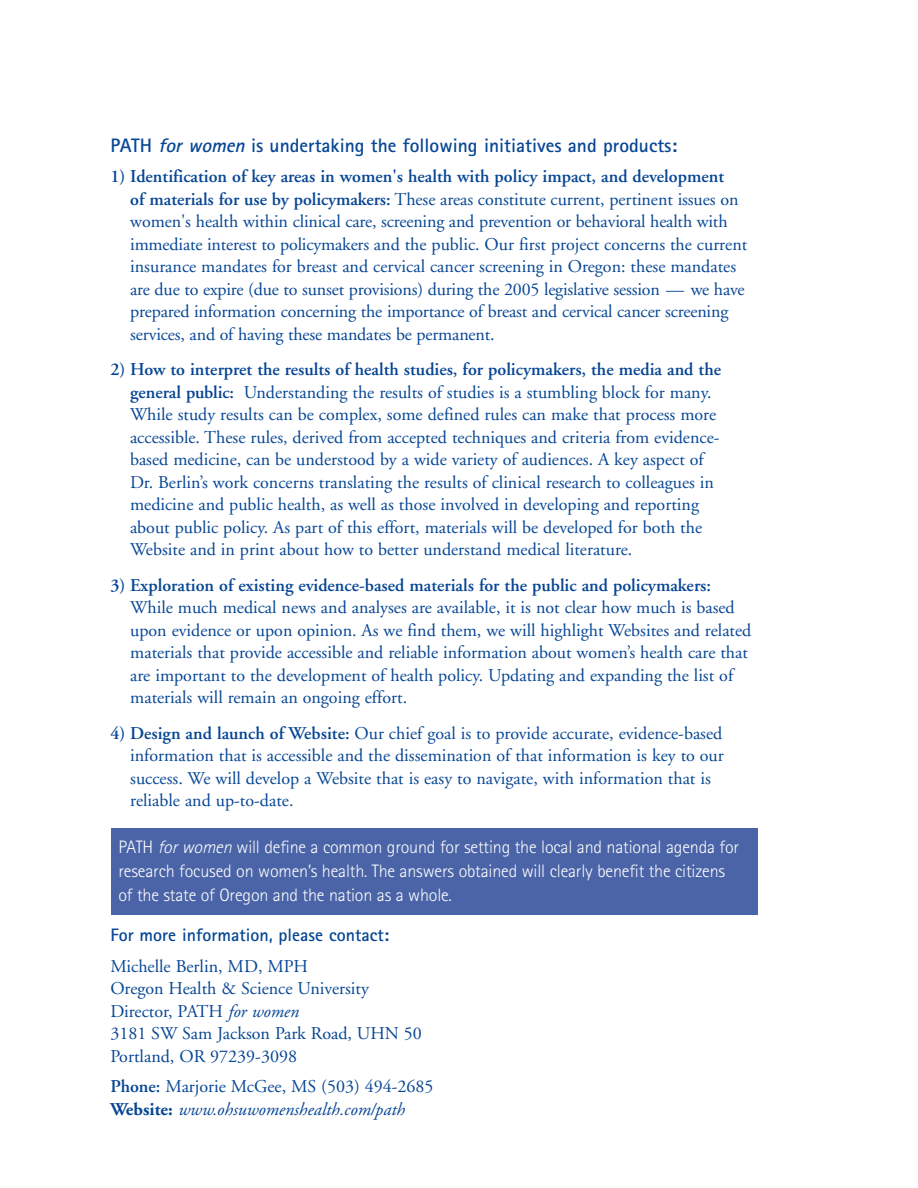
<style>
.page{position:relative;width:918px;height:1188px;background:#fff}
.page>*{position:absolute;margin:0;border:0;box-sizing:border-box;transform-origin:0 0}
.t1{font:700 19.5px "Agfa Rotis Sans Serif";color:#074694}
.t2{font:18px/22.5px "Adobe Garamond";color:#074694}
.t3{font:300 18px/24px "Agfa Rotis Sans Serif";letter-spacing:-.01em;color:#fff}
.t4{font:600 18px "Adobe Garamond";color:#074694}
.t5{font:700 18px "Agfa Rotis Sans Serif";color:#074694}
.s1{font-style:italic}
.s2{font-weight:600}
.s3{font-weight:700}
</style>
<div class="page">
<div style="left:111px;top:828px;width:646px;height:87px;background:#4a64a7"></div>
<p class="t1" style="left:110px;top:138px;width:568px">PATH <span class="s1">for women</span> is undertaking the following initiatives and products:</p>
<p class="t2" style="left:130px;top:167px;width:619px;text-indent:-20px"><span class="s2">1) Identification of key areas in women's health with policy impact, and development<br>of materials for use by policymakers:</span> These areas constitute current, pertinent issues on women's health within clinical care, screening and prevention or behavioral health with immediate interest to policymakers and the public. Our first project concerns the current insurance mandates for breast and cervical cancer screening in Oregon: these mandates are due to expire (due to sunset provisions) during the 2005 legislative session — we have prepared information concerning the importance of breast and cervical cancer screening services, and of having these mandates be permanent.</p>
<p class="t2" style="left:130px;top:360px;width:593px;text-indent:-20px"><span class="s2">2) How to interpret the results of health studies, for policymakers, the media and the general public:</span> Understanding the results of studies is a stumbling block for many.<br>While study results can be complex, some defined rules can make that process more accessible. These rules, derived from accepted techniques and criteria from evidence&shy;based medicine, can be understood by a wide variety of audiences. A key aspect of Dr. Berlin’s work concerns translating the results of clinical research to colleagues in medicine and public health, as well as those involved in developing and reporting about public policy. As part of this effort, materials will be developed for both the Website and in print about how to better understand medical literature.</p>
<p class="t4" style="left:110px;top:578px;width:602px">3) Exploration of existing evidence-based materials for the public and policymakers:</p>
<p class="t2" style="left:130px;top:598px;width:623px">While much medical news and analyses are available, it is not clear how much is based upon evidence or upon opinion. As we find them, we will highlight Websites and related materials that provide accessible and reliable information about women’s health care that are important to the development of health policy. Updating and expanding the list of materials will remain an ongoing effort.</p>
<p class="t2" style="left:130px;top:723px;width:595px;text-indent:-20px"><span class="s2">4) Design and launch of Website:</span> Our chief goal is to provide accurate, evidence-based information that is accessible and the dissemination of that information is key to our success. We will develop a Website that is easy to navigate, with information that is reliable and up-to-date.</p>
<p class="t3" style="left:118px;top:837px;width:622px">PATH <span class="s1">forwomen</span>will define a common ground for setting the local and national agenda for research focused on women’s health. The answers obtained will clearly benefit the citizens of the state of Oregon and the nation as a whole.</p>
<p class="t5" style="left:110px;top:929px;width:280px">For more information, please contact:</p>
<p class="t2" style="left:110px;top:956px;width:313px">Michelle Berlin, MD, MPH<br>Oregon Health &amp; Science University<br>Director, PATH <span class="s1">for women<br></span>3181 SW Sam Jackson Park Road, UHN 50<br>Portland, OR 97239-3098</p>
<p class="t2" style="left:110px;top:1077px;width:325px"><span class="s2">Phone:</span> Marjorie McGee, MS (503) 494-2685<br><span class="s3">Website:</span> <span class="s1">www.ohsuwomenshealth.com/path</span></p>
</div>
